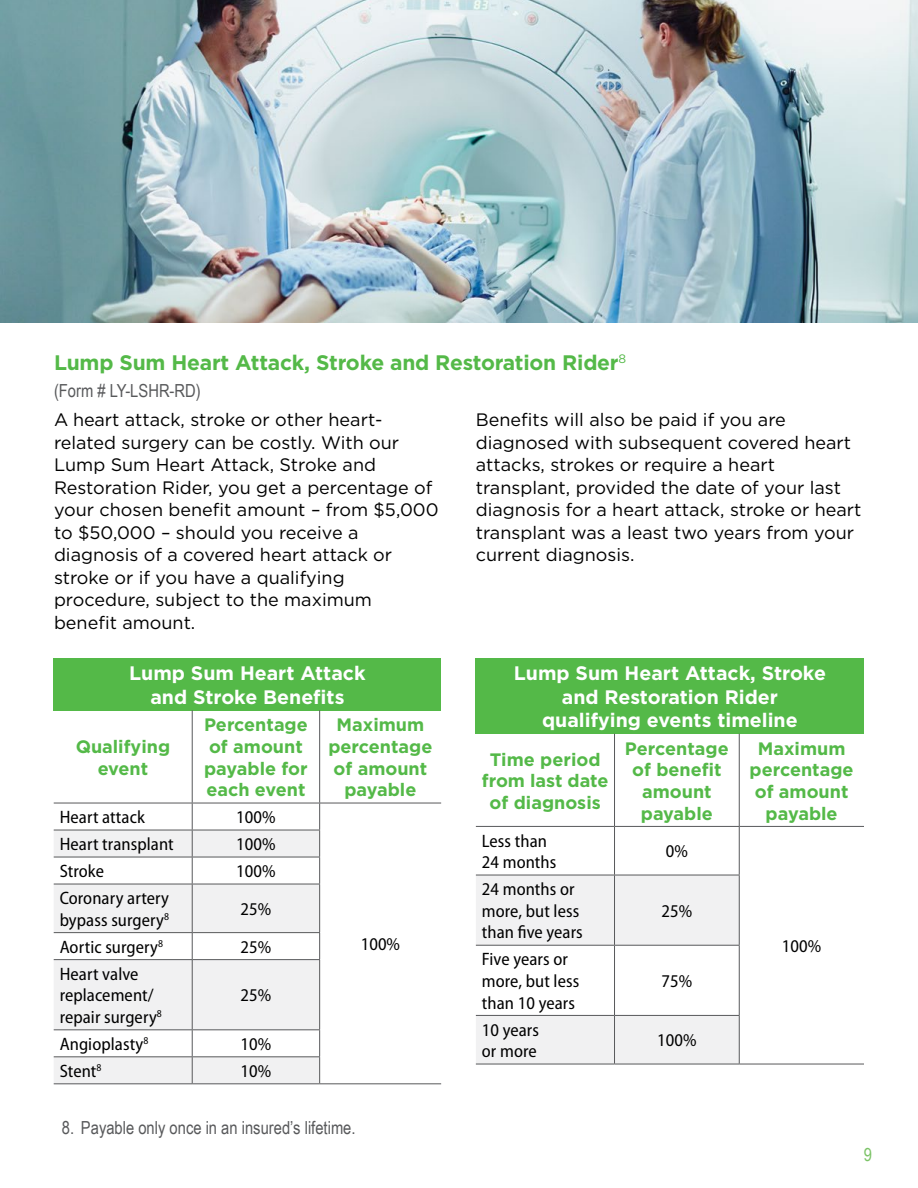
<style>
.page{position:relative;width:918px;height:1188px;background:#fff}
.page>*{position:absolute;margin:0;border:0;box-sizing:border-box;transform-origin:0 0}
.t1{font:700 21px "Gotham";letter-spacing:-.01em;color:#54b948}
.t2{font:700 19.5px/23.4px "Gotham";color:#fff;text-align:center}
.t3{font:18px/22.5px "Gotham";color:#000}
.t4{font:semi-condensed 18px/21.6px "Myriad Pro";letter-spacing:.005em;color:#000}
.t5{font:700 18px/21.6px "Gotham";color:#54b948;text-align:center}
.t6{font:18px "Arial Narrow";color:#58595b}
.t7{font:18px "Arial Narrow";color:#7bc366}
</style>
<div class="page">
<img style="left:0;top:0;width:918px;height:323px">
<div style="left:54px;top:658px;width:387px;height:52px;background:#54b948"></div>
<svg style="left:54px;top:831px;width:265px;height:252px;fill:#f1f1f2"></svg>
<hr style="left:192px;top:710px;width:1px;height:93px;background:#58595b">
<hr style="left:319px;top:710px;width:1px;height:93px;background:#58595b">
<hr style="left:54px;top:803px;width:138px;height:1px;background:#58595b">
<hr style="left:192px;top:803px;width:128px;height:1px;background:#58595b">
<hr style="left:320px;top:803px;width:121px;height:1px;background:#58595b">
<hr style="left:320px;top:1083px;width:121px;height:1px;background:#58595b">
<hr style="left:192px;top:830px;width:128px;height:1px;background:#58595b">
<hr style="left:192px;top:857px;width:128px;height:1px;background:#58595b">
<svg style="left:319px;top:803px;width:1px;height:81px"></svg>
<hr style="left:192px;top:884px;width:128px;height:1px;background:#58595b">
<hr style="left:319px;top:884px;width:1px;height:48px;background:#58595b">
<hr style="left:192px;top:932px;width:128px;height:1px;background:#58595b">
<svg style="left:192px;top:933px;width:1px;height:26px"></svg>
<svg style="left:319px;top:933px;width:1px;height:26px"></svg>
<hr style="left:192px;top:959px;width:128px;height:1px;background:#58595b">
<hr style="left:319px;top:960px;width:1px;height:69px;background:#58595b">
<hr style="left:192px;top:1029px;width:128px;height:1px;background:#58595b">
<hr style="left:192px;top:1056px;width:128px;height:1px;background:#58595b">
<svg style="left:319px;top:1030px;width:1px;height:53px"></svg>
<hr style="left:192px;top:1083px;width:128px;height:1px;background:#58595b">
<hr style="left:54px;top:884px;width:138px;height:1px;background:#58595b">
<hr style="left:192px;top:884px;width:1px;height:48px;background:#58595b">
<hr style="left:54px;top:932px;width:138px;height:1px;background:#58595b">
<hr style="left:54px;top:959px;width:138px;height:1px;background:#58595b">
<hr style="left:192px;top:960px;width:1px;height:69px;background:#58595b">
<hr style="left:54px;top:1029px;width:138px;height:1px;background:#58595b">
<hr style="left:54px;top:1056px;width:138px;height:1px;background:#58595b">
<svg style="left:192px;top:1030px;width:1px;height:53px"></svg>
<hr style="left:54px;top:1083px;width:138px;height:1px;background:#58595b">
<hr style="left:54px;top:830px;width:138px;height:1px;background:#58595b">
<svg style="left:192px;top:803px;width:1px;height:81px"></svg>
<hr style="left:54px;top:857px;width:138px;height:1px;background:#58595b">
<div style="left:476px;top:658px;width:388px;height:76px;background:#54b948"></div>
<svg style="left:476px;top:876px;width:263px;height:188px;fill:#f1f1f2"></svg>
<hr style="left:614px;top:734px;width:1px;height:92px;background:#58595b">
<hr style="left:739px;top:734px;width:1px;height:92px;background:#58595b">
<hr style="left:476px;top:826px;width:139px;height:1px;background:#58595b">
<hr style="left:615px;top:826px;width:124px;height:1px;background:#58595b">
<hr style="left:614px;top:827px;width:1px;height:48px;background:#58595b">
<hr style="left:739px;top:826px;width:125px;height:1px;background:#58595b">
<hr style="left:739px;top:827px;width:1px;height:48px;background:#58595b">
<hr style="left:739px;top:1064px;width:125px;height:1px;background:#58595b">
<hr style="left:615px;top:875px;width:125px;height:1px;background:#58595b">
<hr style="left:739px;top:875px;width:1px;height:70px;background:#58595b">
<hr style="left:615px;top:945px;width:125px;height:1px;background:#58595b">
<hr style="left:614px;top:946px;width:1px;height:69px;background:#58595b">
<hr style="left:739px;top:946px;width:1px;height:69px;background:#58595b">
<hr style="left:615px;top:1015px;width:125px;height:1px;background:#58595b">
<hr style="left:739px;top:1016px;width:1px;height:48px;background:#58595b">
<hr style="left:615px;top:1064px;width:124px;height:1px;background:#58595b">
<hr style="left:476px;top:875px;width:139px;height:1px;background:#58595b">
<hr style="left:614px;top:875px;width:1px;height:70px;background:#58595b">
<hr style="left:476px;top:945px;width:139px;height:1px;background:#58595b">
<hr style="left:476px;top:1015px;width:139px;height:1px;background:#58595b">
<hr style="left:614px;top:1016px;width:1px;height:48px;background:#58595b">
<hr style="left:476px;top:1064px;width:139px;height:1px;background:#58595b">
<p class="t1" style="left:54px;top:349px;width:574px">Lump Sum Heart Attack, Stroke and Restoration Rider<sup>8</sup></p>
<p class="t6" style="left:54px;top:377px;width:148px">(Form # LY-LSHR-RD)</p>
<p class="t3" style="left:54px;top:408px;width:386px">A heart attack, stroke or other heart&shy;related surgery can be costly. With our Lump Sum Heart Attack, Stroke and Restoration Rider, you get a percentage of your chosen benefit amount – from $5,000 to $50,000 – should you receive a diagnosis of a covered heart attack or stroke or if you have a qualifying procedure, subject to the maximum benefit amount.</p>
<p class="t3" style="left:476px;top:408px;width:387px">Benefits will also be paid if you are diagnosed with subsequent covered heart attacks, strokes or require a heart transplant, provided the date of your last diagnosis for a heart attack, stroke or heart transplant was a least two years from your current diagnosis.</p>
<p class="t2" style="left:129px;top:661px;width:238px">Lump Sum Heart Attack and Stroke Benefits</p>
<p class="t5" style="left:76px;top:736px;width:96px">Qualifying event</p>
<p class="t2" style="left:514px;top:661px;width:314px">Lump Sum Heart Attack, Stroke and Restoration Rider qualifying events timeline</p>
<p class="t5" style="left:482px;top:748px;width:128px">Time period from last date of diagnosis</p>
<p class="t5" style="left:625px;top:738px;width:105px">Percentage of benefit amount payable</p>
<p class="t5" style="left:750px;top:738px;width:106px">Maximum percentage of amount payable</p>
<p class="t4" style="left:482px;top:830px;width:76px">Less than<br>24 months</p>
<p class="t4" style="left:666px;top:841px;width:24px">0%</p>
<p class="t5" style="left:204px;top:714px;width:105px;text-align:left">Percentage of amount payable for each event</p>
<p class="t5" style="left:328px;top:714px;width:106px">Maximum percentage of amount payable</p>
<p class="t4" style="left:60px;top:807px;width:87px">Heart attack</p>
<p class="t4" style="left:236px;top:807px;width:41px">100%</p>
<p class="t4" style="left:60px;top:834px;width:116px">Heart transplant</p>
<p class="t4" style="left:236px;top:834px;width:41px">100%</p>
<p class="t4" style="left:60px;top:861px;width:46px">Stroke</p>
<p class="t4" style="left:236px;top:861px;width:41px">100%</p>
<p class="t4" style="left:60px;top:888px;width:111px">Coronary artery bypass surgery<sup>8</sup></p>
<p class="t4" style="left:241px;top:899px;width:32px">25%</p>
<p class="t4" style="left:60px;top:936px;width:105px">Aortic surgery<sup>8</sup></p>
<p class="t4" style="left:241px;top:936px;width:32px">25%</p>
<p class="t4" style="left:60px;top:963px;width:104px">Heart valve replacement/ repair surgery<sup>8</sup></p>
<p class="t4" style="left:482px;top:879px;width:102px">24 months or more, but less than five years</p>
<p class="t4" style="left:662px;top:900px;width:32px">25%</p>
<p class="t4" style="left:361px;top:934px;width:41px">100%</p>
<p class="t4" style="left:782px;top:936px;width:41px">100%</p>
<p class="t4" style="left:482px;top:949px;width:99px">Five years or more, but less than 10 years</p>
<p class="t4" style="left:662px;top:971px;width:32px">75%</p>
<p class="t4" style="left:241px;top:985px;width:32px">25%</p>
<p class="t4" style="left:482px;top:1019px;width:59px">10 years or more</p>
<p class="t4" style="left:657px;top:1030px;width:41px">100%</p>
<p class="t4" style="left:60px;top:1034px;width:90px">Angioplasty<sup>8</sup></p>
<p class="t4" style="left:241px;top:1034px;width:32px">10%</p>
<p class="t4" style="left:60px;top:1061px;width:43px">Stent<sup>8</sup></p>
<p class="t4" style="left:241px;top:1061px;width:32px">10%</p>
<p class="t6" style="left:62px;top:1114px;width:295px">8. Payable only once in an insured’s lifetime.</p>
<p class="t7" style="left:864px;top:1141px;width:10px">9</p>
</div>
